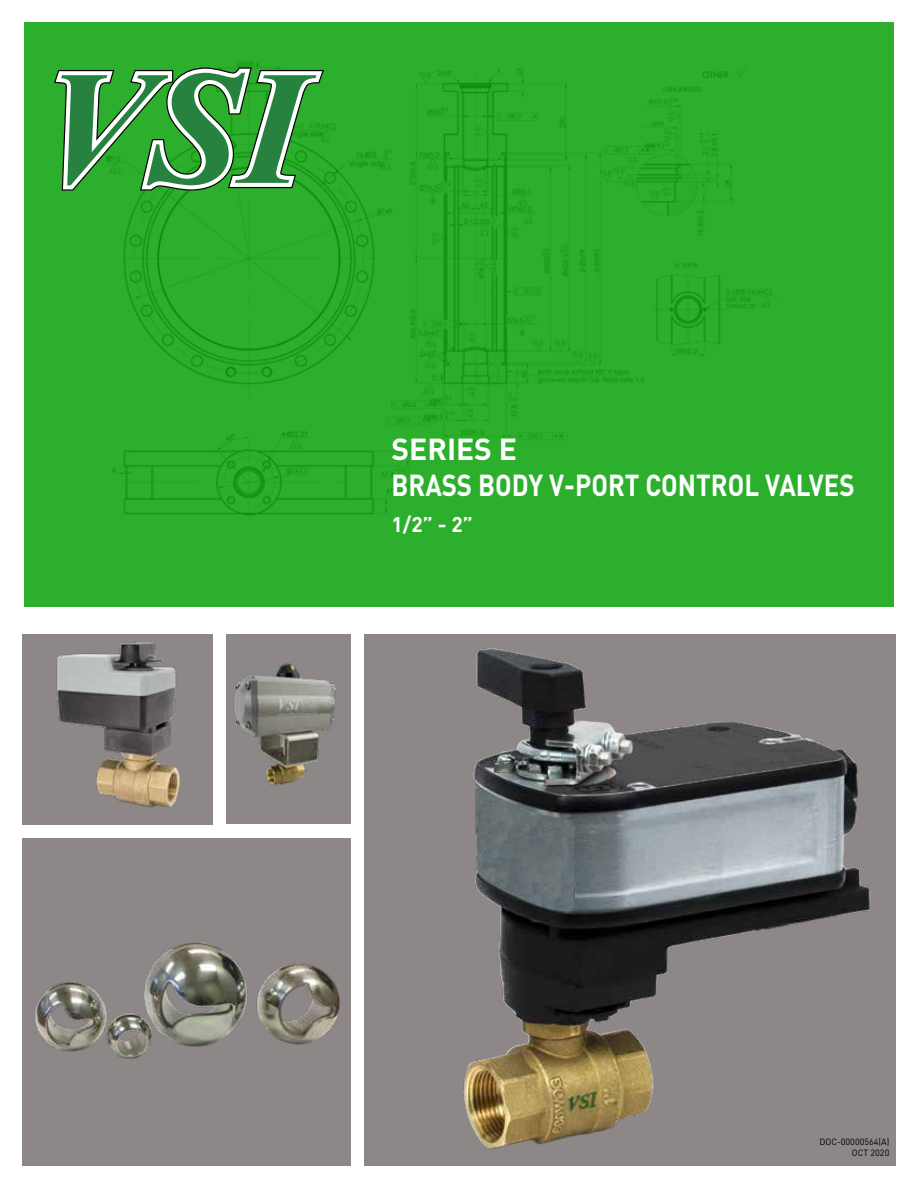
<style>
.page{position:relative;width:918px;height:1188px;background:#fff}
.page>*{position:absolute;margin:0;border:0;box-sizing:border-box;transform-origin:0 0}
.t1{font:700 30px/36px "SPSU Sans";color:#fff}
.t2{font:700 21px "SPSU Sans";color:#fff}
.t3{font:9px/10.8px "SPSU Sans";color:#000;text-align:right}
</style>
<div class="page">
<div style="left:24px;top:22px;width:870px;height:586px;background:#2caf2c"></div>
<svg style="left:54px;top:68px;width:270px;height:122px"></svg>
<div style="left:22px;top:634px;width:191px;height:190px;background:#8d8787"></div>
<img style="left:56px;top:642px;width:124px;height:166px">
<div style="left:364px;top:634px;width:532px;height:532px;background:#8d8787"></div>
<img style="left:463px;top:648px;width:407px;height:501px">
<div style="left:22px;top:838px;width:329px;height:328px;background:#8d8787"></div>
<img style="left:35px;top:942px;width:305px;height:117px">
<div style="left:226px;top:634px;width:125px;height:190px;background:#8d8787"></div>
<img style="left:233px;top:663px;width:103px;height:123px">
<p class="t1" style="left:392px;top:430px;width:465px">SERIES E<br>BRASS BODY V-PORT CONTROL VALVES</p>
<p class="t2" style="left:392px;top:511px;width:83px">1/2” - 2”</p>
<p class="t3" style="left:819px;top:1136px;width:71px">DOC-00000564(A)<br>OCT 2020</p>
</div>
